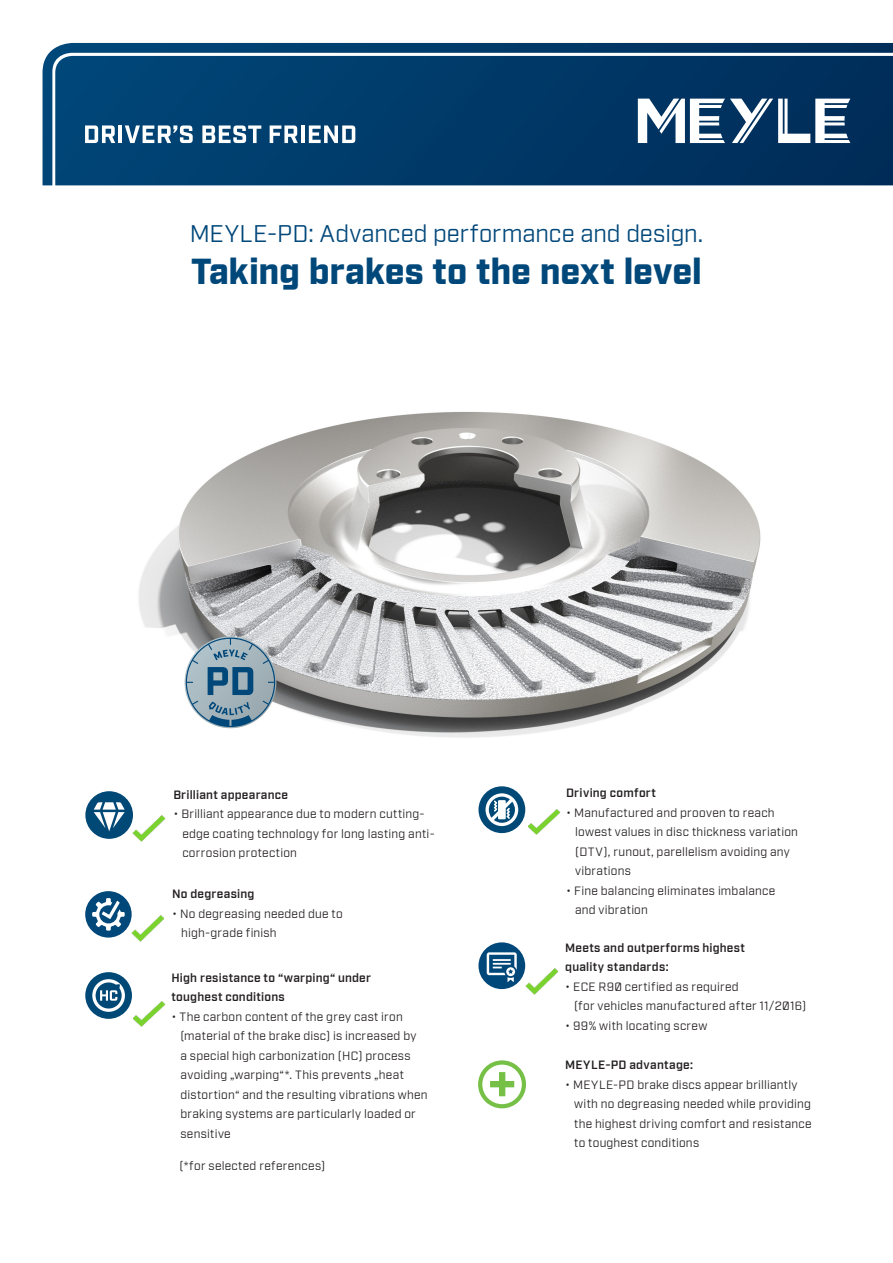
<style>
.page{position:relative;width:893px;height:1263px;background:#fff}
.page>*{position:absolute;margin:0;border:0;box-sizing:border-box;transform-origin:0 0}
.t1{font:900 36px "Industry Meyle";letter-spacing:-.005em;color:#00477a}
.t2{font:24px "Industry Meyle";color:#00477a}
.t3{font:12px/19.5px "Industry Meyle";letter-spacing:.02em;color:#231f20}
.t4{font:600 12px/19.5px "Industry Meyle";letter-spacing:.02em;color:#231f20}
</style>
<div class="page">
<img style="left:139px;top:412px;width:622px;height:326px">
<svg style="left:186px;top:638px;width:89px;height:89px;background:#8ea6b5"></svg>
<svg style="left:43px;top:43px;width:850px;height:142px;background:#073f6d"></svg>
<svg style="left:638px;top:99px;width:212px;height:44px"></svg>
<svg style="left:85px;top:125px;width:30px;height:18px"></svg>
<hr style="left:118px;top:125px;width:4px;height:18px;background:#fff">
<svg style="left:125px;top:125px;width:68px;height:18px"></svg>
<svg style="left:202px;top:125px;width:59px;height:18px"></svg>
<svg style="left:270px;top:125px;width:28px;height:18px"></svg>
<hr style="left:301px;top:125px;width:4px;height:18px;background:#fff">
<svg style="left:309px;top:125px;width:46px;height:18px"></svg>
<div style="left:478px;top:1060px;width:48px;height:48px;border:4px solid #76c047;border-radius:50%"></div>
<div style="left:490px;top:1081px;width:24px;height:6px;background:#76c047"></div>
<div style="left:499px;top:1072px;width:6px;height:24px;background:#76c047"></div>
<img style="left:133px;top:816px;width:32px;height:26px">
<img style="left:132px;top:915px;width:32px;height:27px">
<img style="left:133px;top:1001px;width:33px;height:26px">
<img style="left:528px;top:809px;width:32px;height:26px">
<img style="left:526px;top:968px;width:32px;height:27px">
<div style="left:478px;top:942px;width:47px;height:47px;background:#00477a;border-radius:50%"></div>
<svg style="left:487px;top:952px;width:30px;height:30px"></svg>
<svg style="left:85px;top:972px;width:47px;height:47px"></svg>
<svg style="left:85px;top:791px;width:48px;height:48px"></svg>
<svg style="left:478px;top:786px;width:47px;height:47px"></svg>
<svg style="left:85px;top:891px;width:47px;height:46px"></svg>
<h2 class="t2" style="left:190px;top:220px;width:515px">MEYLE-PD: Advanced performance and design.</h2>
<h1 class="t1" style="left:191px;top:250px;width:512px">Taking brakes to the next level</h1>
<p class="t4" style="left:173px;top:785px;width:116px">Brilliant appearance</p>
<p class="t3" style="left:182px;top:805px;width:254px;text-indent:-9px">• Brilliant appearance due to modern cutting&shy;edge coating technology for long lasting anti&shy;corrosion protection</p>
<p class="t4" style="left:172px;top:885px;width:84px">No degreasing</p>
<p class="t3" style="left:181px;top:904px;width:163px;text-indent:-9px">• No degreasing needed due to high-grade finish</p>
<p class="t4" style="left:171px;top:968px;width:201px">High resistance to “warping“ under toughest conditions</p>
<p class="t3" style="left:180px;top:1007px;width:249px;text-indent:-9px">• The carbon content of the grey cast iron (material of the brake disc) is increased by<br>a special high carbonization (HC) process avoiding „warping“*. This prevents „heat distortion“ and the resulting vibrations when braking systems are particularly loaded or sensitive</p>
<p class="t3" style="left:180px;top:1156px;width:147px">(*for selected references)</p>
<p class="t4" style="left:566px;top:783px;width:91px">Driving comfort</p>
<p class="t3" style="left:575px;top:803px;width:224px;text-indent:-9px">• Manufactured and prooven to reach lowest values in disc thickness variation (DTV), runout, parellelism avoiding any vibrations</p>
<p class="t3" style="left:575px;top:881px;width:202px;text-indent:-9px">• Fine balancing eliminates imbalance and vibration</p>
<p class="t4" style="left:565px;top:938px;width:181px">Meets and outperforms highest quality standards:</p>
<p class="t3" style="left:574px;top:977px;width:234px;text-indent:-9px">• ECE R90 certified as required<br>(for vehicles manufactured after 11/2016)</p>
<p class="t3" style="left:565px;top:1016px;width:144px">• 99% with locating screw</p>
<p class="t4" style="left:565px;top:1056px;width:129px">MEYLE-PD advantage:</p>
<p class="t3" style="left:574px;top:1075px;width:239px;text-indent:-9px">• MEYLE-PD brake discs appear brilliantly with no degreasing needed while providing the highest driving comfort and resistance to toughest conditions</p>
</div>
